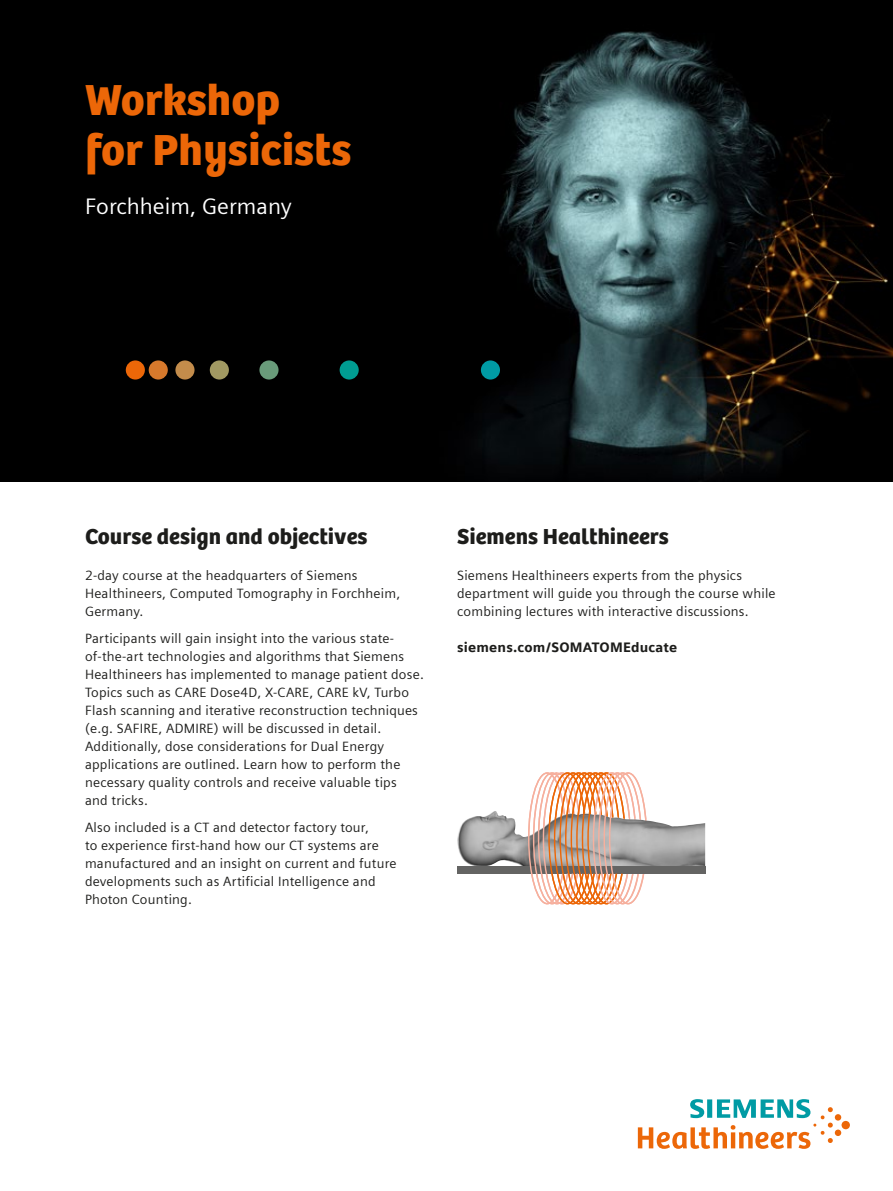
<style>
.page{position:relative;width:893px;height:1191px;background:#fff}
.page>*{position:absolute;margin:0;border:0;box-sizing:border-box;transform-origin:0 0}
.t1{font:45px/49.5px "SH Bree Headline Regular";color:#ec6708}
.t2{font:22.5px "SH Bree Headline Regular";color:#1d1d1b}
.t3{font:22.5px "Siemens Sans";color:#fff}
.t4{font:13.5px/18px "Siemens Sans";letter-spacing:.015em;color:#1d1d1b}
.t5{font:900 13.5px "Siemens Sans";letter-spacing:.015em;color:#1d1d1b}
</style>
<div class="page">
<img style="left:0;top:0;width:893px;height:481px">
<div style="left:126px;top:360px;width:19px;height:19px;background:#ec6708;border-radius:50%"></div>
<div style="left:149px;top:360px;width:19px;height:19px;background:#d7792c;border-radius:50%"></div>
<div style="left:175px;top:360px;width:20px;height:19px;background:#c38c4b;border-radius:50%"></div>
<div style="left:210px;top:360px;width:19px;height:19px;background:#a19962;border-radius:50%"></div>
<div style="left:259px;top:360px;width:20px;height:19px;background:#699b7a;border-radius:50%"></div>
<div style="left:340px;top:360px;width:19px;height:19px;background:#009d92;border-radius:50%"></div>
<div style="left:481px;top:360px;width:19px;height:19px;background:#009ba4;border-radius:50%"></div>
<svg style="left:638px;top:1099px;width:212px;height:50px"></svg>
<div style="left:457px;top:866px;width:248px;height:7px;background:#646463"></div>
<img style="left:457px;top:811px;width:248px;height:55px">
<svg style="left:527px;top:772px;width:121px;height:133px"></svg>
<h1 class="t1" style="left:85px;top:74px;width:268px">Workshop<br>for Physicists</h1>
<h2 class="t3" style="left:85px;top:189px;width:208px">Forchheim, Germany</h2>
<h2 class="t2" style="left:85px;top:519px;width:284px">Course design and objectives</h2>
<p class="t4" style="left:85px;top:565px;width:317px">2-day course at the headquarters of Siemens<br>Healthineers, Computed Tomography in Forchheim,<br>Germany.</p>
<p class="t4" style="left:85px;top:628px;width:340px">Participants will gain insight into the various state&shy;of-the-art technologies and algorithms that Siemens Healthineers has implemented to manage patient dose.<br>Topics such as CARE Dose4D, X-CARE, CARE kV, Turbo Flash scanning and iterative reconstruction techniques (e.g. SAFIRE, ADMIRE) will be discussed in detail.<br>Additionally, dose considerations for Dual Energy applications are outlined. Learn how to perform the necessary quality controls and receive valuable tips<br>and tricks.</p>
<p class="t4" style="left:85px;top:817px;width:313px">Also included is a CT and detector factory tour,<br>to experience first-hand how our CT systems are manufactured and an insight on current and future developments such as Artificial Intelligence and Photon Counting.</p>
<h2 class="t2" style="left:457px;top:519px;width:213px">Siemens Healthineers</h2>
<p class="t4" style="left:457px;top:565px;width:320px">Siemens Healthineers experts from the physics department will guide you through the course while combining lectures with interactive discussions.</p>
<p class="t5" style="left:457px;top:637px;width:222px">siemens.com/SOMATOMEducate</p>
</div>
